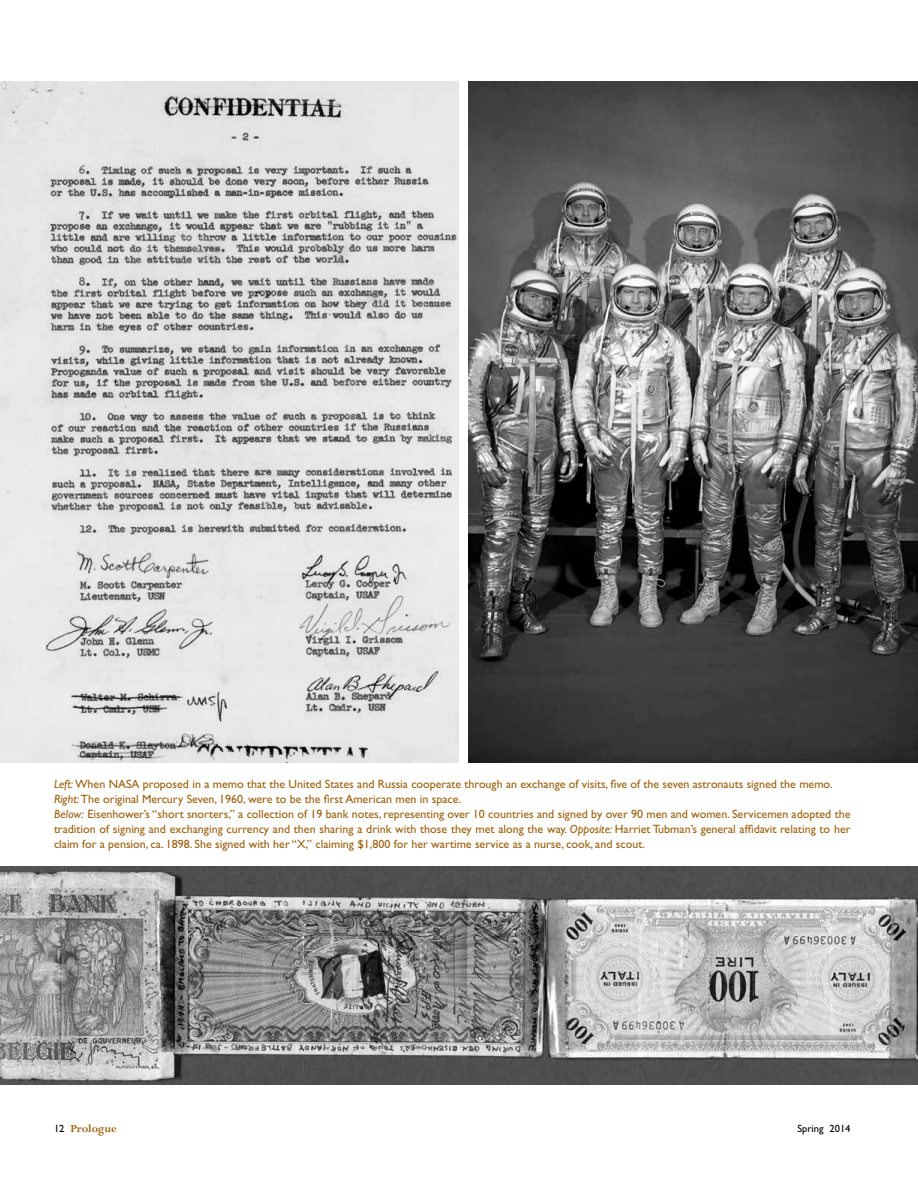
<style>
.page{position:relative;width:918px;height:1188px;background:#fff}
.page>*{position:absolute;margin:0;border:0;box-sizing:border-box;transform-origin:0 0}
.t1{font:12px/15px "Gill Sans Std";color:#9b5f0e}
.t2{font:700 12px "Perpetua Std";color:#9b5f0e}
.t3{font:10.5px "Gill Sans Std";color:#000}
.s1{font-style:italic}
.s2{font-family:"Gill Sans Std";font-weight:400;font-size:10.5px;color:#000}
</style>
<div class="page">
<img style="left:0;top:81px;width:459px;height:681px">
<img style="left:469px;top:81px;width:449px;height:681px">
<img style="left:0;top:866px;width:918px;height:218px">
<p class="t1" style="left:54px;top:776px;width:798px"><span class="s1">Left:</span> When NASA proposed in a memo that the United States and Russia cooperate through an exchange of visits, five of the seven astronauts signed the memo.<br><span class="s1">Right:</span> The original Mercury Seven, 1960, were to be the first American men in space.<br><span class="s1">Below:</span> Eisenhower’s “short snorters,” a collection of 19 bank notes, representing over 10 countries and signed by over 90 men and women. Servicemen adopted the tradition of signing and exchanging currency and then sharing a drink with those they met along the way. <span class="s1">Opposite:</span> Harriet Tubman’s general affidavit relating to her claim for a pension, ca. 1898. She signed with her “X,” claiming $1,800 for her wartime service as a nurse, cook, and scout.</p>
<p class="t2" style="left:54px;top:1123px;width:64px"><span class="s2">12</span> Prologue</p>
<p class="t3" style="left:797px;top:1122px;width:55px">Spring 2014</p>
</div>
